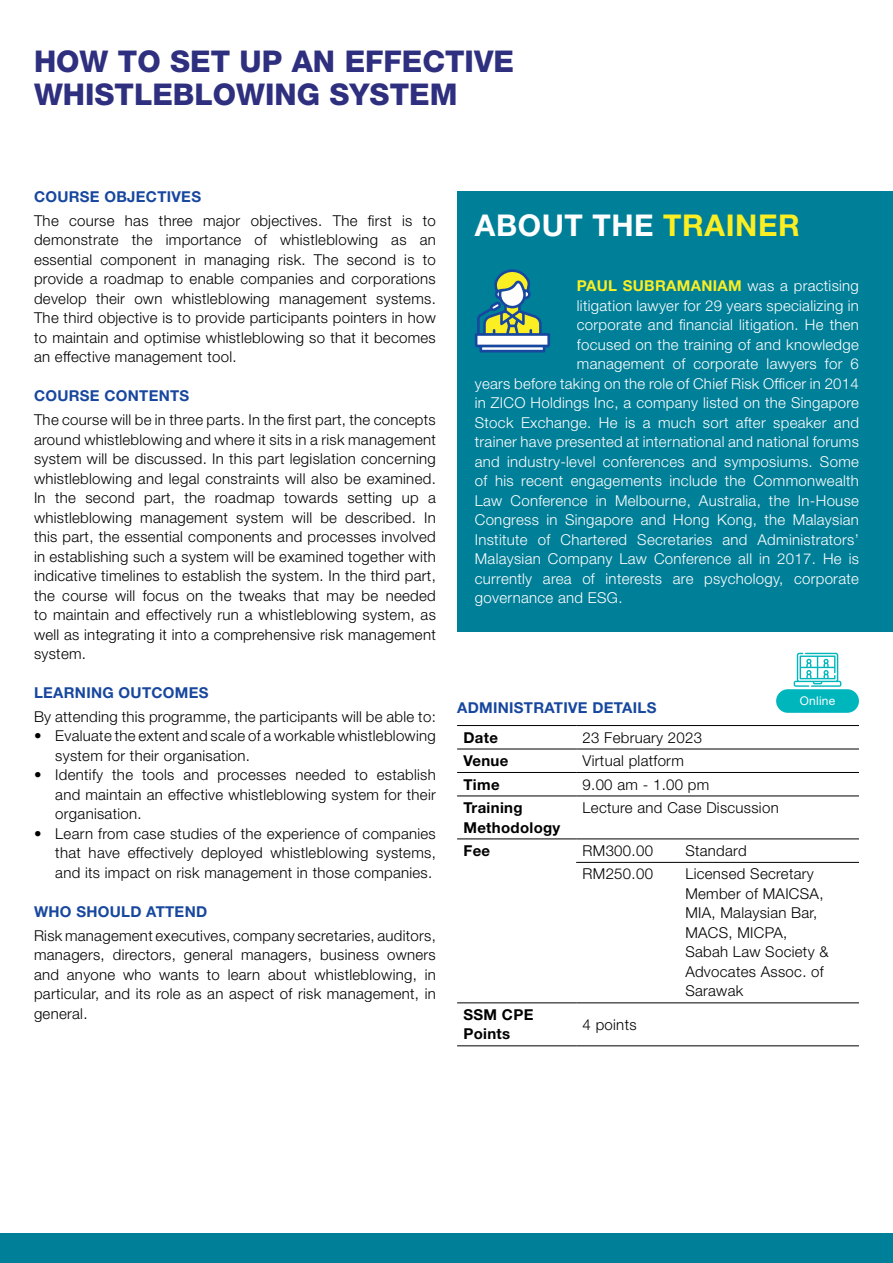
<style>
.page{position:relative;width:893px;height:1263px;background:#fff}
.page>*{position:absolute;margin:0;border:0;box-sizing:border-box;transform-origin:0 0}
.t1{font:800 30px/33px "Helvetica Neue LT Std";color:#2f2f80}
.t2{font:700 30px "Helvetica Neue LT Std";letter-spacing:.02em;color:#fff}
.t3{font:300 15px/19.5px "Helvetica Neue LT Std";letter-spacing:.02em;color:#000;text-align:justify}
.t4{font:300 15px "Helvetica Neue LT Std";letter-spacing:.02em;color:#fff}
.t5{font:700 15px "Helvetica Neue LT Std";letter-spacing:.02em;color:#17479e}
.t6{font:700 15px/19.5px "Helvetica Neue LT Std";letter-spacing:.02em;color:#000}
.t7{font:700 15px "Helvetica Neue LT Std";letter-spacing:.02em;color:#fbee23}
.t8{font:12px "Helvetica Neue LT Std";letter-spacing:.02em;color:#fff}
.s1{color:#fbee23}
.s2{font-weight:300;color:#fff}
</style>
<div class="page">
<div style="left:0;top:1233px;width:893px;height:30px;background:#007f98"></div>
<div style="left:457px;top:191px;width:436px;height:440px;background:#007f98"></div>
<svg style="left:475px;top:269px;width:75px;height:83px"></svg>
<svg style="left:794px;top:653px;width:47px;height:34px"></svg>
<div style="left:776px;top:689px;width:83px;height:24px;background:#00b6bd;border-radius:12px"></div>
<hr style="left:457px;top:725px;width:119px;height:1px;background:#000">
<hr style="left:576px;top:725px;width:103px;height:1px;background:#000">
<hr style="left:679px;top:725px;width:180px;height:1px;background:#000">
<hr style="left:457px;top:749px;width:119px;height:1px;background:#000">
<hr style="left:576px;top:749px;width:103px;height:1px;background:#000">
<hr style="left:679px;top:749px;width:180px;height:1px;background:#000">
<hr style="left:457px;top:772px;width:119px;height:1px;background:#000">
<hr style="left:576px;top:772px;width:103px;height:1px;background:#000">
<hr style="left:679px;top:772px;width:180px;height:1px;background:#000">
<hr style="left:457px;top:796px;width:119px;height:1px;background:#000">
<hr style="left:576px;top:796px;width:103px;height:1px;background:#000">
<hr style="left:679px;top:796px;width:180px;height:1px;background:#000">
<hr style="left:457px;top:839px;width:119px;height:1px;background:#000">
<hr style="left:576px;top:839px;width:103px;height:1px;background:#000">
<hr style="left:679px;top:839px;width:180px;height:1px;background:#000">
<hr style="left:576px;top:862px;width:103px;height:1px;background:#000">
<hr style="left:679px;top:862px;width:180px;height:1px;background:#000">
<hr style="left:457px;top:1002px;width:119px;height:1px;background:#000">
<hr style="left:576px;top:1002px;width:103px;height:1px;background:#000">
<hr style="left:679px;top:1002px;width:180px;height:1px;background:#000">
<hr style="left:457px;top:1045px;width:119px;height:1px;background:#000">
<hr style="left:576px;top:1045px;width:103px;height:1px;background:#000">
<hr style="left:679px;top:1045px;width:180px;height:1px;background:#000">
<h1 class="t1" style="left:34px;top:45px;width:482px">HOW TO SET UP AN EFFECTIVE<br>WHISTLEBLOWING SYSTEM</h1>
<p class="t5" style="left:34px;top:187px;width:169px">COURSE OBJECTIVES</p>
<p class="t3" style="left:34px;top:210px;width:403px">The course has three major objectives. The first is to demonstrate the importance of whistleblowing as an essential component in managing risk. The second is to provide a roadmap to enable companies and corporations develop their own whistleblowing management systems.<br>The third objective is to provide participants pointers in how to maintain and optimise whistleblowing so that it becomes an effective management tool.</p>
<p class="t5" style="left:34px;top:387px;width:157px">COURSE CONTENTS</p>
<p class="t3" style="left:34px;top:410px;width:403px">The course will be in three parts. In the first part, the concepts around whistleblowing and where it sits in a risk management system will be discussed. In this part legislation concerning whistleblowing and legal constraints will also be examined.<br>In the second part, the roadmap towards setting up a whistleblowing management system will be described. In this part, the essential components and processes involved in establishing such a system will be examined together with indicative timelines to establish the system. In the third part, the course will focus on the tweaks that may be needed to maintain and effectively run a whistleblowing system, as well as integrating it into a comprehensive risk management system.</p>
<p class="t5" style="left:34px;top:683px;width:176px">LEARNING OUTCOMES</p>
<p class="t3" style="left:34px;top:706px;width:403px">By attending this programme, the participants will be able to:</p>
<p class="t3" style="left:55px;top:726px;width:382px;text-indent:-21px">• Evaluate the extent and scale of a workable whistleblowing system for their organisation.</p>
<p class="t3" style="left:55px;top:765px;width:382px;text-indent:-21px">• Identify the tools and processes needed to establish and maintain an effective whistleblowing system for their organisation.</p>
<p class="t3" style="left:55px;top:823px;width:382px;text-indent:-21px">• Learn from case studies of the experience of companies that have effectively deployed whistleblowing systems, and its impact on risk management in those companies.</p>
<p class="t5" style="left:34px;top:902px;width:175px">WHO SHOULD ATTEND</p>
<p class="t3" style="left:34px;top:925px;width:403px">Risk management executives, company secretaries, auditors, managers, directors, general managers, business owners and anyone who wants to learn about whistleblowing, in particular, and its role as an aspect of risk management, in general.</p>
<h1 class="t2" style="left:475px;top:207px;width:326px">ABOUT THE <span class="s1">TRAINER</span></h1>
<p class="t7" style="left:577px;top:277px;width:284px">PAUL SUBRAMANIAM <span class="s2">was a practising</span></p>
<p class="t4" style="left:577px;top:296px;width:284px">litigation lawyer for 29 years specializing in</p>
<p class="t4" style="left:577px;top:316px;width:284px">corporate and financial litigation. He then</p>
<p class="t4" style="left:577px;top:335px;width:284px">focused on the training of and knowledge</p>
<p class="t4" style="left:577px;top:355px;width:284px">management of corporate lawyers for 6</p>
<p class="t4" style="left:475px;top:374px;width:386px">years before taking on the role of Chief Risk Officer in 2014</p>
<p class="t4" style="left:475px;top:394px;width:386px">in ZICO Holdings Inc, a company listed on the Singapore</p>
<p class="t4" style="left:475px;top:413px;width:386px">Stock Exchange. He is a much sort after speaker and</p>
<p class="t4" style="left:475px;top:433px;width:386px">trainer have presented at international and national forums</p>
<p class="t4" style="left:475px;top:452px;width:386px">and industry-level conferences and symposiums. Some</p>
<p class="t4" style="left:475px;top:472px;width:386px">of his recent engagements include the Commonwealth</p>
<p class="t4" style="left:475px;top:491px;width:386px">Law Conference in Melbourne, Australia, the In-House</p>
<p class="t4" style="left:475px;top:511px;width:386px">Congress in Singapore and Hong Kong, the Malaysian</p>
<p class="t4" style="left:475px;top:530px;width:386px">Institute of Chartered Secretaries and Administrators’</p>
<p class="t4" style="left:475px;top:550px;width:386px">Malaysian Company Law Conference all in 2017. He is</p>
<p class="t4" style="left:475px;top:569px;width:386px">currently area of interests are psychology, corporate</p>
<p class="t4" style="left:475px;top:589px;width:149px">governance and ESG.</p>
<p class="t8" style="left:800px;top:694px;width:37px">Online</p>
<p class="t5" style="left:457px;top:698px;width:201px">ADMINISTRATIVE DETAILS</p>
<p class="t6" style="left:463px;top:727px;width:36px">Date</p>
<p class="t3" style="left:583px;top:727px;width:121px">23 February 2023</p>
<p class="t6" style="left:463px;top:751px;width:46px">Venue</p>
<p class="t3" style="left:583px;top:751px;width:103px">Virtual platform</p>
<p class="t6" style="left:463px;top:774px;width:38px">Time</p>
<p class="t3" style="left:583px;top:774px;width:128px">9.00 am - 1.00 pm</p>
<p class="t6" style="left:463px;top:797px;width:98px">Training<br>Methodology</p>
<p class="t3" style="left:583px;top:798px;width:198px">Lecture and Case Discussion</p>
<p class="t6" style="left:463px;top:840px;width:28px">Fee</p>
<p class="t3" style="left:583px;top:840px;width:72px">RM300.00</p>
<p class="t3" style="left:685px;top:840px;width:63px">Standard</p>
<p class="t3" style="left:583px;top:864px;width:72px">RM250.00</p>
<p class="t3" style="left:685px;top:864px;width:145px;text-align:left">Licensed Secretary<br>Member of MAICSA,<br>MIA, Malaysian Bar,<br>MACS, MICPA,<br>Sabah Law Society &amp;<br>Advocates Assoc. of<br>Sarawak</p>
<p class="t6" style="left:463px;top:1004px;width:71px">SSM CPE<br>Points</p>
<p class="t3" style="left:583px;top:1014px;width:56px">4 points</p>
</div>
